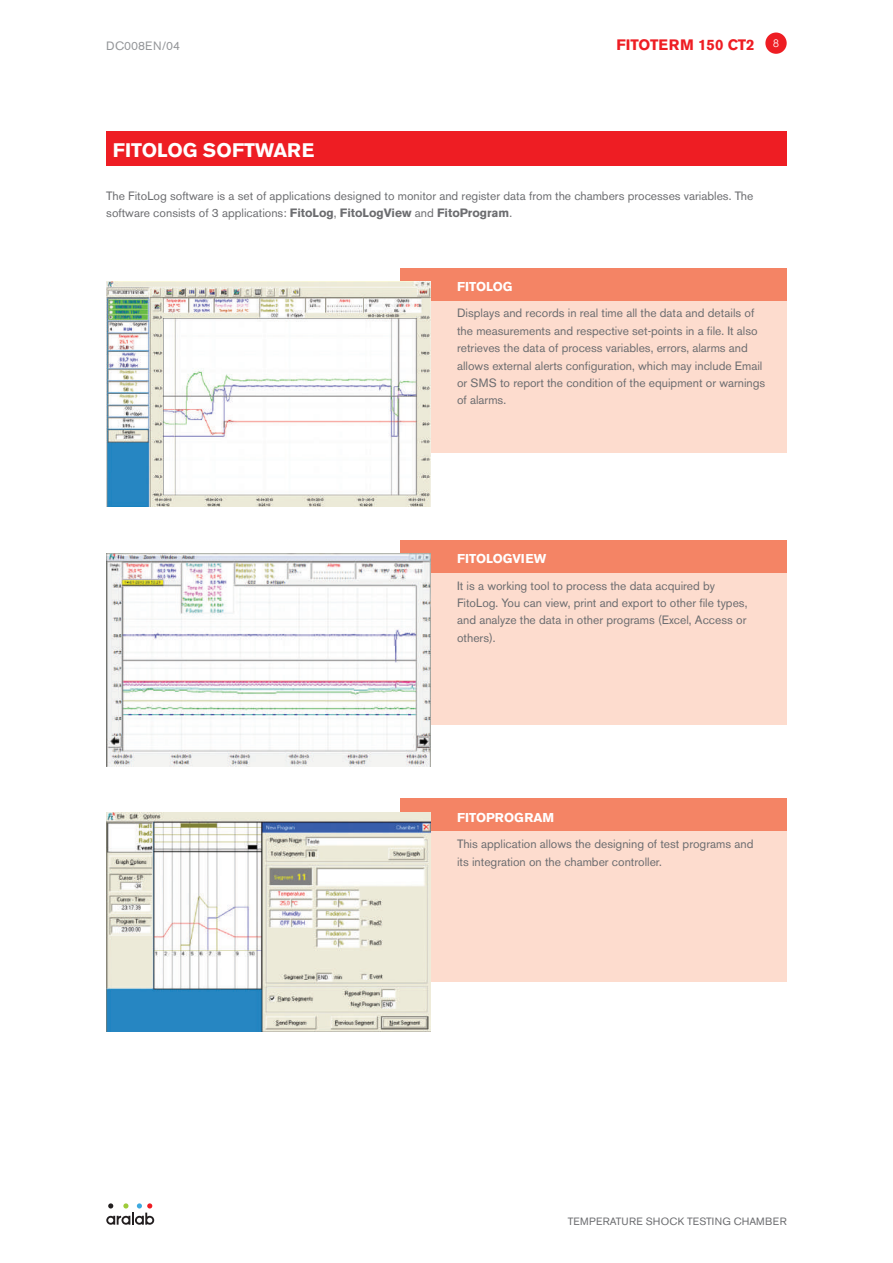
<style>
.page{position:relative;width:893px;height:1263px;background:#fff}
.page>*{position:absolute;margin:0;border:0;box-sizing:border-box;transform-origin:0 0}
.t1{font:700 19.5px "Akzidenz Grotesk BE";color:#fff}
.t2{font:700 15px "Akzidenz Grotesk BE";color:#ee1d23}
.t3{font:700 12.75px "Akzidenz Grotesk BE";color:#fff}
.t4{font:12px/17.4px "Akzidenz Grotesk BE";color:#6c6d70}
.t5{font:12px "Akzidenz Grotesk BE";letter-spacing:.02em;color:#939598}
.t6{font:10.5px "Akzidenz Grotesk BE";letter-spacing:.02em;color:#6c6d70}
.s1{font-weight:700}
</style>
<div class="page">
<div style="left:765px;top:33px;width:22px;height:21px;background:#ee1d23;border-radius:50%"></div>
<svg style="left:106px;top:1203px;width:48px;height:22px"></svg>
<div style="left:400px;top:268px;width:387px;height:184px;background:#fddcce"></div>
<div style="left:400px;top:540px;width:387px;height:184px;background:#fddcce"></div>
<div style="left:400px;top:799px;width:387px;height:183px;background:#fddcce"></div>
<div style="left:400px;top:268px;width:387px;height:33px;background:#f48465"></div>
<div style="left:400px;top:540px;width:387px;height:33px;background:#f48465"></div>
<div style="left:400px;top:799px;width:387px;height:32px;background:#f48465"></div>
<div style="left:106px;top:132px;width:681px;height:34px;background:#ee1d23"></div>
<img style="left:106px;top:812px;width:325px;height:219px">
<img style="left:106px;top:282px;width:325px;height:224px">
<img style="left:106px;top:554px;width:325px;height:212px">
<p class="t5" style="left:106px;top:39px;width:75px">DC008EN/04</p>
<p class="t2" style="left:616px;top:36px;width:164px">FITOTERM 150 CT2 <sup>8</sup></p>
<h1 class="t1" style="left:113px;top:139px;width:203px">FITOLOG SOFTWARE</h1>
<p class="t4" style="left:106px;top:187px;width:649px">The FitoLog software is a set of applications designed to monitor and register data from the chambers processes variables. The software consists of 3 applications: <span class="s1">FitoLog</span>, <span class="s1">FitoLogView</span> and <span class="s1">FitoProgram</span>.</p>
<p class="t3" style="left:457px;top:279px;width:57px">FITOLOG</p>
<p class="t4" style="left:457px;top:304px;width:310px">Displays and records in real time all the data and details of the measurements and respective set-points in a file. It also retrieves the data of process variables, errors, alarms and allows external alerts configuration, which may include Email or SMS to report the condition of the equipment or warnings of alarms.</p>
<p class="t3" style="left:457px;top:551px;width:91px">FITOLOGVIEW</p>
<p class="t4" style="left:457px;top:577px;width:292px">It is a working tool to process the data acquired by FitoLog. You can view, print and export to other file types, and analyze the data in other programs (Excel, Access or others).</p>
<p class="t3" style="left:457px;top:810px;width:98px">FITOPROGRAM</p>
<p class="t4" style="left:457px;top:835px;width:298px">This application allows the designing of test programs and its integration on the chamber controller.</p>
<p class="t6" style="left:568px;top:1215px;width:220px">TEMPERATURE SHOCK TESTING CHAMBER</p>
</div>
